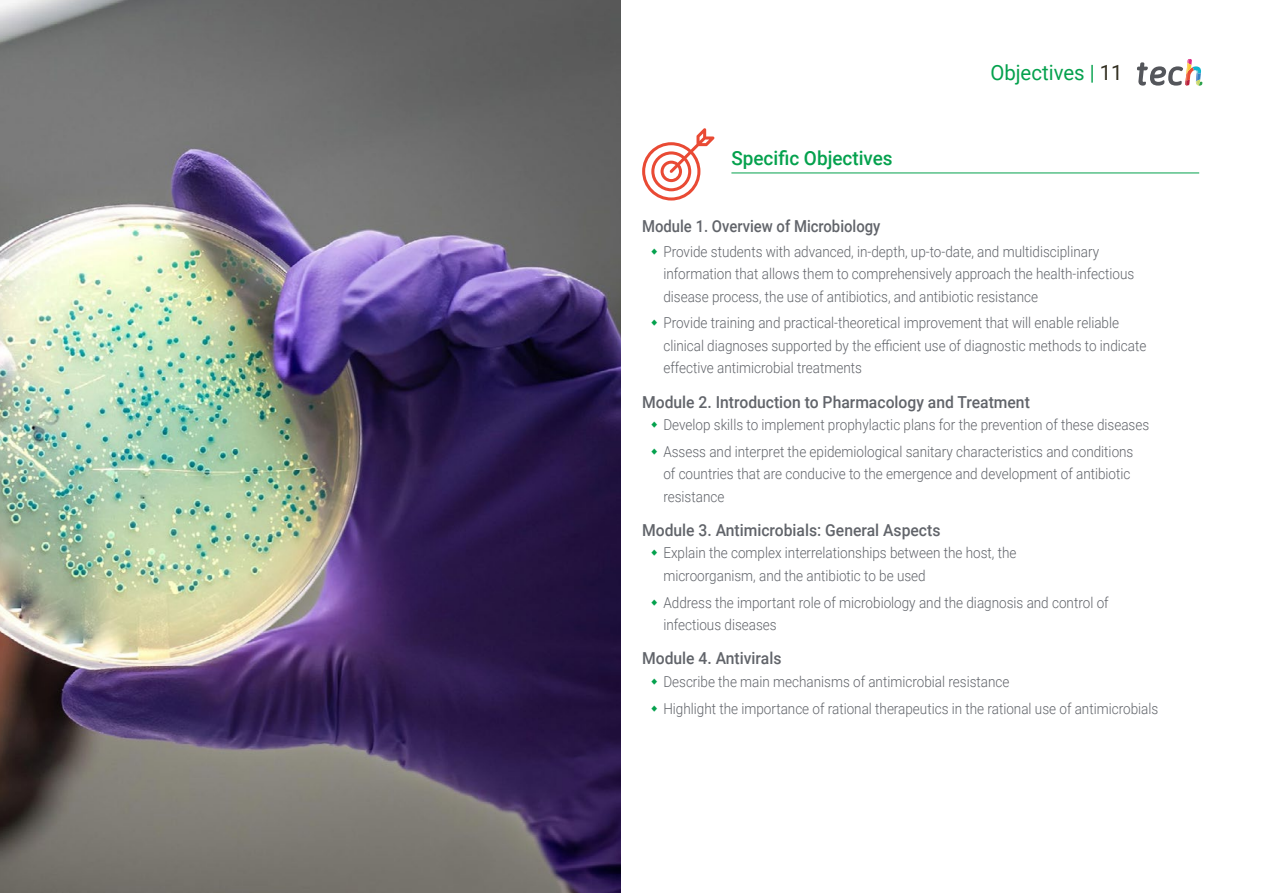
<style>
.page{position:relative;width:1263px;height:893px;background:#fff}
.page>*{position:absolute;margin:0;border:0;box-sizing:border-box;transform-origin:0 0}
.t1{font:21px "Roboto";color:#04a14d}
.t2{font:500 19.5px "Roboto";color:#04a14d}
.t3{font:500 16.5px "Roboto";color:#61646a;scale:.95 1}
.t4{font:500 16.5px "Roboto";color:#61646a;scale:.9 1}
.t5{font:300 15px/22.5px "Roboto";color:#61646a;scale:.9 1}
.s1{color:#312e20}
</style>
<div class="page">
<svg style="left:1137px;top:59px;width:65px;height:27px"></svg>
<hr style="left:731px;top:173px;width:468px;height:1px;background:#04a14d">
<img style="left:0;top:0;width:621px;height:893px">
<svg style="left:642px;top:128px;width:72px;height:73px"></svg>
<h2 class="t2" style="left:731px;top:144px;width:163px">Specific Objectives</h2>
<h1 class="t1" style="left:990px;top:57px;width:134px">Objectives | <span class="s1">11</span></h1>
<p class="t4" style="left:642px;top:214px;width:266px">Module 1. Overview of Microbiology</p>
<p class="t5" style="left:663px;top:239px;width:525px">Provide students with advanced, in-depth, up-to-date, and multidisciplinary information that allows them to comprehensively approach the health-infectious disease process, the use of antibiotics, and antibiotic resistance</p>
<p class="t5" style="left:663px;top:311px;width:538px">Provide training and practical-theoretical improvement that will enable reliable clinical diagnoses supported by the efficient use of diagnostic methods to indicate effective antimicrobial treatments</p>
<p class="t3" style="left:642px;top:390px;width:410px">Module 2. Introduction to Pharmacology and Treatment</p>
<p class="t5" style="left:663px;top:411px;width:541px;line-height:26.7px">Develop skills to implement prophylactic plans for the prevention of these diseases<br>Assess and interpret the epidemiological sanitary characteristics and conditions</p>
<p class="t5" style="left:663px;top:462px;width:520px">of countries that are conducive to the emergence and development of antibiotic resistance</p>
<p class="t3" style="left:642px;top:519px;width:315px">Module 3. Antimicrobials: General Aspects</p>
<p class="t5" style="left:663px;top:541px;width:394px">Explain the complex interrelationships between the host, the microorganism, and the antibiotic to be used</p>
<p class="t5" style="left:663px;top:590px;width:496px">Address the important role of microbiology and the diagnosis and control of infectious diseases</p>
<p class="t3" style="left:642px;top:647px;width:148px">Module 4. Antivirals</p>
<p class="t5" style="left:663px;top:667px;width:551px;line-height:26.7px">Describe the main mechanisms of antimicrobial resistance<br>Highlight the importance of rational therapeutics in the rational use of antimicrobials</p>
</div>
